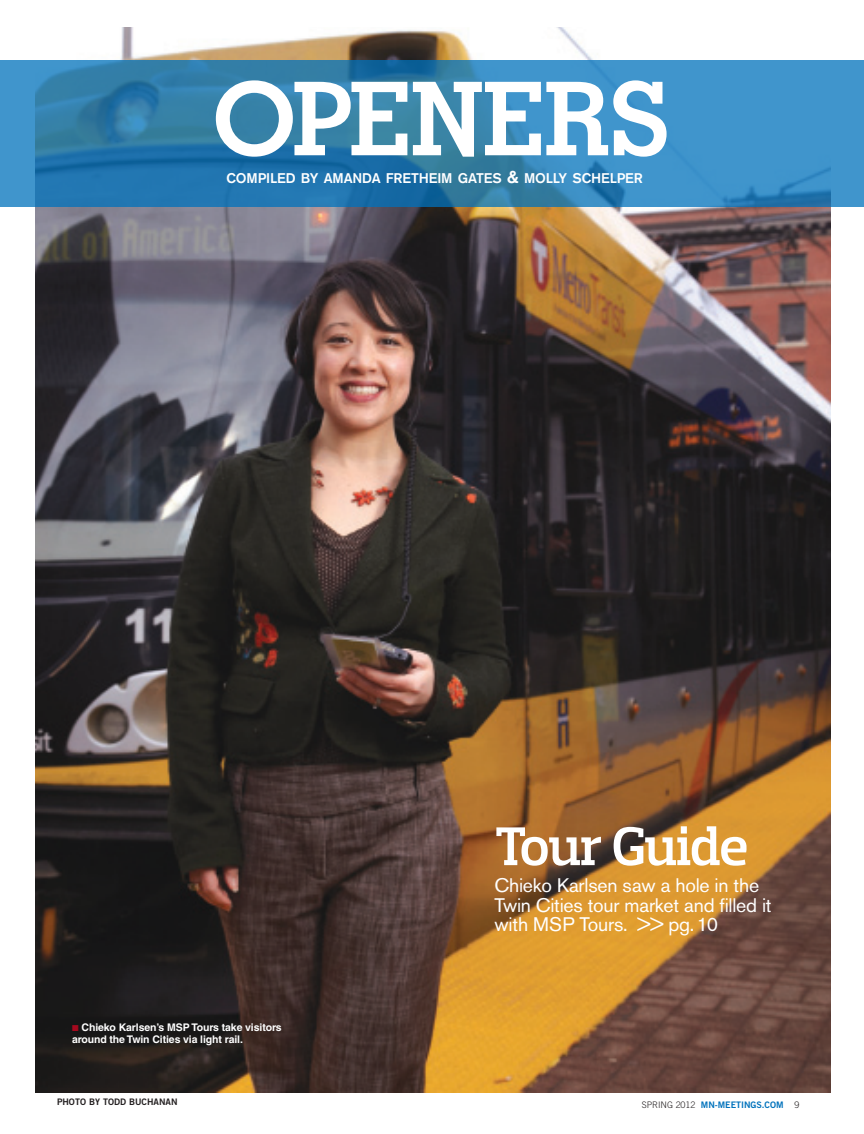
<style>
.page{position:relative;width:864px;height:1134px;background:#fff}
.page>*{position:absolute;margin:0;border:0;box-sizing:border-box;transform-origin:0 0}
.t1{font:700 102px "Geometric Slab 703 BT";letter-spacing:-.025em;color:#fff}
.Headline_2{font:600 55.5px "Prelo Slab";letter-spacing:-.03em;color:#fff}
.dek{font:19.5px/19.5px "Akzidenz Grotesk BE";letter-spacing:-.01em;color:#fff}
.t2{font:500 13.95px "Akzidenz Grotesk BE";letter-spacing:-.01em;color:#fff}
.New_Caption{font:700 10.5px/12px "Helvetica";letter-spacing:-.01em;color:#fff}
.t3{font:9px "Trade Gothic Bold Two";letter-spacing:-.005em;color:#0072bc}
.t4{font:9px "Trade Gothic Bold Two";color:#231f20}
.t5{font:300 9px "Trade Gothic";color:#231f20}
.s1{font-size:18.6px}
.s2{color:#a5091e}
.s3{font-family:"Trade Gothic";font-weight:300;color:#231f20}
</style>
<div class="page">
<img style="left:35px;top:27px;width:795px;height:1065px">
<svg style="left:0;top:60px;width:864px;height:147px;background:#3485b7"></svg>
<p class="t1" style="left:213px;top:57px;width:459px">OPENERS</p>
<p class="t2" style="left:227px;top:170px;width:418px">COMPILED BY AMANDA FRETHEIM GATES <span class="s1">&amp;</span> MOLLY SCHELPER</p>
<p class="New_Caption" style="left:72px;top:1021px;width:211px"><span class="s2">■</span> Chieko Karlsen’s MSP Tours take visitors around the Twin Cities via light rail.</p>
<p class="t4" style="left:57px;top:1096px;width:122px">PHOTO BY TODD BUCHANAN</p>
<p class="Headline_2" style="left:495px;top:812px;width:255px">Tour Guide</p>
<p class="dek" style="left:495px;top:876px;width:278px">Chieko Karlsen saw a hole in the<br>Twin Cities tour market and filled it with MSP Tours. &gt;&gt; pg. 10</p>
<p class="t3" style="left:642px;top:1099px;width:143px"><span class="s3">SPRING 2012</span> MN-MEETINGS.COM</p>
<p class="t5" style="left:795px;top:1100px;width:7px">9</p>
</div>
